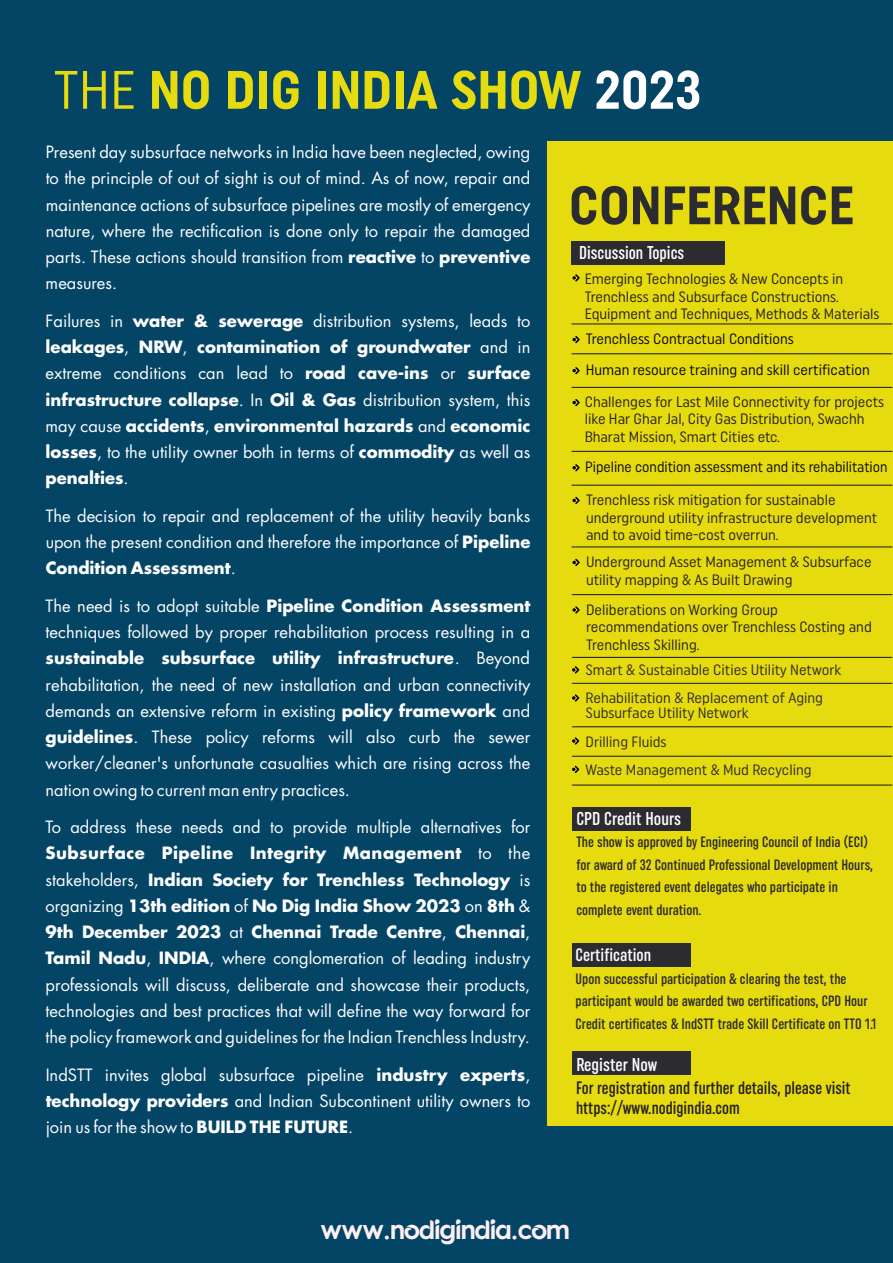
<style>
.page{position:relative;width:893px;height:1263px;background:#044566}
.page>*{position:absolute;margin:0;border:0;box-sizing:border-box;transform-origin:0 0}
.t1{font:700 54px "Uniform Condensed";color:#e6db0e}
.t2{font:700 54px "Uniform Condensed";color:#2c2b30}
.t3{font:27px "Fonarto";letter-spacing:-.05em;color:#feeff4}
.t4{font:500 extra-condensed 18.6px "Uniform";color:#fffcfc;scale:1.04 1}
.t5{font:500 extra-condensed 18.6px "Uniform";color:#fff}
.t6{font:500 extra-condensed 18px/20.5px "Uniform";color:#231f20}
.t7{font:500 extra-condensed 18px "Uniform";color:#fffafa;scale:1.04 1}
.t8{font:16.5px/26.2px "Futura Std";color:#fefefe;text-align:justify}
.t9{font:700 16.5px/26.2px "Futura Std";color:#fefefe;text-align:justify}
.t10{font:15px/17.4px "Uniform Condensed";color:#231f20}
.t11{font:500 extra-condensed 15px/22.5px "Uniform";color:#2b2929;scale:1.04 1}
.t12{font:15px/27.5px "Uniform Condensed";color:#2b2929}
.t13{font:15px "Uniform Condensed";color:#050505}
.t14{font:15px "Uniform Condensed";color:#050505;scale:.96 1}
.s1{font-weight:400}
.s2{color:#fff}
.s3{font-weight:700}
</style>
<div class="page">
<div style="left:547px;top:141px;width:346px;height:985px;background:#e6db0e"></div>
<hr style="left:572px;top:594px;width:320px;height:1px;background:#2b2929">
<hr style="left:572px;top:683px;width:320px;height:1px;background:#2b2929">
<hr style="left:572px;top:726px;width:320px;height:1px;background:#2b2929">
<div style="left:572px;top:241px;width:153px;height:24px;background:#2c2b30"></div>
<hr style="left:572px;top:756px;width:320px;height:1px;background:#2b2929">
<hr style="left:572px;top:784px;width:320px;height:2px;background:#2b2929">
<svg style="left:572px;top:694px;width:7px;height:8px"></svg>
<svg style="left:572px;top:666px;width:7px;height:7px"></svg>
<svg style="left:572px;top:737px;width:7px;height:8px"></svg>
<svg style="left:572px;top:766px;width:7px;height:7px"></svg>
<div style="left:573px;top:807px;width:118px;height:24px;background:#2c2b30"></div>
<div style="left:572px;top:943px;width:118px;height:24px;background:#2c2b30"></div>
<hr style="left:572px;top:353px;width:320px;height:1px;background:#2b2a29">
<hr style="left:572px;top:387px;width:320px;height:1px;background:#2b2a29">
<hr style="left:572px;top:451px;width:320px;height:1px;background:#2b2a29">
<hr style="left:572px;top:323px;width:320px;height:1px;background:#2b2a29">
<hr style="left:572px;top:485px;width:320px;height:1px;background:#2b2a29">
<hr style="left:572px;top:546px;width:320px;height:1px;background:#2b2a29">
<svg style="left:572px;top:399px;width:8px;height:7px"></svg>
<svg style="left:572px;top:367px;width:8px;height:7px"></svg>
<svg style="left:572px;top:464px;width:8px;height:7px"></svg>
<svg style="left:572px;top:497px;width:8px;height:7px"></svg>
<svg style="left:572px;top:274px;width:8px;height:8px"></svg>
<svg style="left:572px;top:336px;width:8px;height:7px"></svg>
<svg style="left:572px;top:559px;width:8px;height:7px"></svg>
<svg style="left:572px;top:606px;width:8px;height:8px"></svg>
<hr style="left:572px;top:657px;width:320px;height:1px;background:#2b2929">
<div style="left:572px;top:1051px;width:118px;height:24px;background:#2c2b30"></div>
<h1 class="t1" style="left:54px;top:65px;width:649px"><span class="s1">THE</span> NO DIG INDIA SHOW <span class="s2">2023</span></h1>
<p class="t8" style="left:46px;top:139px;width:486px">Present day subsurface networks in India have been neglected, owing to the principle of out of sight is out of mind. As of now, repair and maintenance actions of subsurface pipelines are mostly of emergency nature, where the rectification is done only to repair the damaged parts. These actions should transition from <span class="s3">reactive</span> to <span class="s3">preventive </span>measures.</p>
<p class="t9" style="left:46px;top:308px;width:486px"><span class="s1">Failures in</span> water &amp; sewerage <span class="s1">distribution systems, leads to </span>leakages<span class="s1">,</span> NRW<span class="s1">,</span> contamination of groundwater <span class="s1">and in extreme conditions can lead to</span> road cave-ins <span class="s1">or</span> surface infrastructure collapse<span class="s1">. In</span> Oil &amp; Gas <span class="s1">distribution system, this may cause</span> accidents<span class="s1">,</span> environmental hazards <span class="s1">and</span> economic losses<span class="s1">, to the utility owner both in terms of</span> commodity <span class="s1">as well as </span>penalties<span class="s1">.</span></p>
<p class="t8" style="left:46px;top:503px;width:486px">The decision to repair and replacement of the utility heavily banks upon the present condition and therefore the importance of <span class="s3">Pipeline Condition Assessment</span>.</p>
<p class="t8" style="left:46px;top:593px;width:486px">The need is to adopt suitable <span class="s3">Pipeline Condition Assessment </span>techniques followed by proper rehabilitation process resulting in a <span class="s3">sustainable subsurface utility infrastructure</span>. Beyond rehabilitation, the need of new installation and urban connectivity demands an extensive reform in existing <span class="s3">policy framework</span> and <span class="s3">guidelines</span>. These policy reforms will also curb the sewer worker/cleaner's unfortunate casualties which are rising across the nation owing to current man entry practices.</p>
<p class="t8" style="left:46px;top:814px;width:486px">To address these needs and to provide multiple alternatives for <span class="s3">Subsurface Pipeline Integrity Management</span> to the stakeholders, <span class="s3">Indian Society for Trenchless Technology</span> is organizing <span class="s3">13th edition</span> of <span class="s3">No Dig India Show 2023</span> on <span class="s3">8th</span> &amp; <span class="s3">9th December 2023</span> at <span class="s3">Chennai Trade Centre</span>, <span class="s3">Chennai</span>, <span class="s3">Tamil Nadu</span>, <span class="s3">INDIA</span>, where conglomeration of leading industry professionals will discuss, deliberate and showcase their products, technologies and best practices that will define the way forward for the policy framework and guidelines for the Indian Trenchless Industry.</p>
<p class="t8" style="left:46px;top:1062px;width:486px">IndSTT invites global subsurface pipeline <span class="s3">industry experts</span>, <span class="s3">technology providers</span> and Indian Subcontinent utility owners to join us for the show to <span class="s3">BUILD THE FUTURE</span>.</p>
<h1 class="t2" style="left:569px;top:180px;width:286px">CONFERENCE</h1>
<p class="t5" style="left:579px;top:244px;width:107px">Discussion Topics</p>
<p class="t10" style="left:585px;top:271px;width:296px">Emerging Technologies &amp; New Concepts in<br>Trenchless and Subsurface Constructions.<br>Equipment and Techniques, Methods &amp; Materials</p>
<p class="t13" style="left:586px;top:332px;width:210px">Trenchless Contractual Conditions</p>
<p class="t13" style="left:586px;top:363px;width:285px">Human resource training and skill certification</p>
<p class="t10" style="left:585px;top:394px;width:301px">Challenges for Last Mile Connectivity for projects like Har Ghar Jal, City Gas Distribution, Swachh<br>Bharat Mission, Smart Cities etc.</p>
<p class="t14" style="left:585px;top:460px;width:316px">Pipeline condition assessment and its rehabilitation</p>
<p class="t10" style="left:586px;top:492px;width:293px">Trenchless risk mitigation for sustainable underground utility infrastructure development and to avoid time-cost overrun.</p>
<p class="t10" style="left:586px;top:554px;width:287px">Underground Asset Management &amp; Subsurface utility mapping &amp; As Built Drawing</p>
<p class="t10" style="left:586px;top:601px;width:287px">Deliberations on Working Group recommendations over Trenchless Costing and<br>Trenchless Skilling.</p>
<p class="t12" style="left:585px;top:657px;width:257px">Smart &amp; Sustainable Cities Utility Network<br>Rehabilitation &amp; Replacement of Aging</p>
<p class="t12" style="left:585px;top:698px;width:165px;line-height:29.2px">Subsurface Utility Network<br>Drilling Fluids</p>
<p class="t12" style="left:586px;top:757px;width:228px">Waste Management &amp; Mud Recycling</p>
<p class="t4" style="left:576px;top:810px;width:102px">CPD Credit Hours</p>
<p class="t11" style="left:576px;top:831px;width:287px">The show is approved by Engineering Council of India (ECI) for award of 32 Continued Professional Development Hours, to the registered event delegates who participate in complete event duration.</p>
<p class="t7" style="left:576px;top:947px;width:74px">Certification</p>
<p class="t11" style="left:576px;top:968px;width:291px">Upon successful participation &amp; clearing the test, the participant would be awarded two certifications, CPD Hour<br>Credit certificates &amp; IndSTT trade Skill Certificate on TTO 1.1</p>
<p class="t4" style="left:576px;top:1056px;width:79px">Register Now</p>
<p class="t6" style="left:576px;top:1078px;width:276px">For registration and further details, please visit https://www.nodigindia.com</p>
<h2 class="t3" style="left:320px;top:1218px;width:251px">www.nodigindia.com</h2>
</div>
